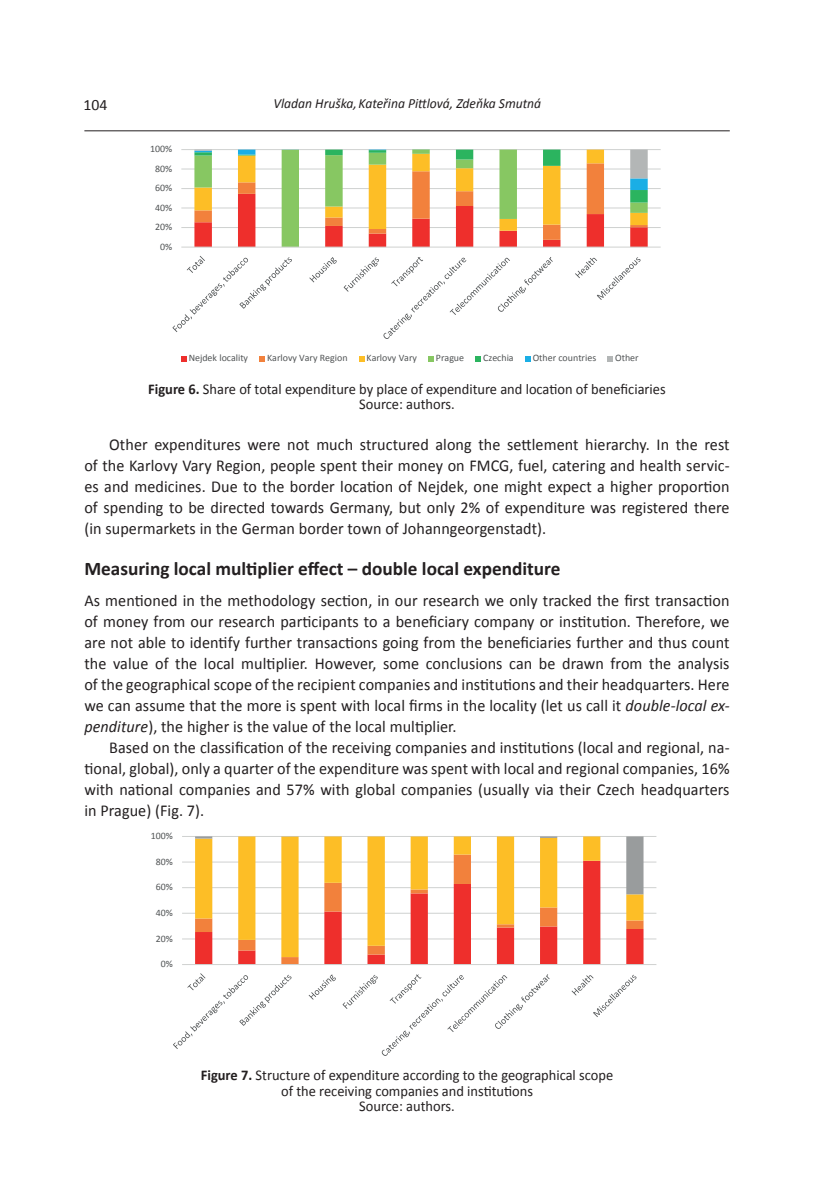
<style>
.page{position:relative;width:839px;height:1201px;background:#fff}
.page>*{position:absolute;margin:0;border:0;box-sizing:border-box;transform-origin:0 0}
.t1{font:700 19.25px "Calibri";color:#231f20}
.t2{font:16.62px/21px "Calibri";letter-spacing:.005em;color:#231f20;text-align:justify}
.t3{font:15.75px "Calibri";color:#231f20}
.t4{font:14.88px/15.8px "Calibri";color:#231f20;text-align:center}
.t5{font:italic 14px "Calibri";color:#231f20}
.t6{font:9.97px "Calibri";color:#515455}
.t7{font:9.8px "Calibri";color:#515455}
.s1{font-weight:700}
.s2{font-style:italic}
</style>
<div class="page">
<hr style="left:84px;top:130px;width:645px;height:1px;background:#231f20">
<svg style="left:172px;top:149px;width:489px;height:213px"></svg>
<svg style="left:173px;top:836px;width:484px;height:220px"></svg>
<p class="t3" style="left:83px;top:94px;width:25px">104</p>
<p class="t5" style="left:273px;top:93px;width:269px">Vladan Hruška, Kateřina Pittlová, Zdeňka Smutná</p>
<p class="t6" style="left:150px;top:143px;width:24px">100%</p>
<p class="t6" style="left:155px;top:162px;width:19px">80%</p>
<p class="t6" style="left:155px;top:182px;width:19px">60%</p>
<p class="t6" style="left:155px;top:201px;width:19px">40%</p>
<p class="t6" style="left:155px;top:221px;width:19px">20%</p>
<p class="t6" style="left:160px;top:240px;width:14px">0%</p>
<p class="t6" style="left:189px;top:352px;width:61px">Nejdek locality</p>
<p class="t6" style="left:267px;top:352px;width:82px">Karlovy Vary Region</p>
<p class="t6" style="left:366px;top:352px;width:52px">Karlovy Vary</p>
<p class="t6" style="left:436px;top:352px;width:30px">Prague</p>
<p class="t6" style="left:483px;top:352px;width:32px">Czechia</p>
<p class="t6" style="left:532px;top:352px;width:65px">Other countries</p>
<p class="t6" style="left:615px;top:352px;width:25px">Other</p>
<p class="t4" style="left:148px;top:381px;width:519px"><span class="s1">Figure 6.</span> Share of total expenditure by place of expenditure and location of beneficiaries<br>Source: authors.</p>
<p class="t2" style="left:84px;top:434px;width:646px;text-indent:25px">Other expenditures were not much structured along the settlement hierarchy. In the rest of the Karlovy Vary Region, people spent their money on FMCG, fuel, catering and health servic&shy;es and medicines. Due to the border location of Nejdek, one might expect a higher proportion of spending to be directed towards Germany, but only 2% of expenditure was registered there (in supermarkets in the German border town of Johanngeorgenstadt).</p>
<p class="t1" style="left:84px;top:556px;width:477px">Measuring local multiplier effect – double local expenditure</p>
<p class="t2" style="left:84px;top:590px;width:646px">As mentioned in the methodology section, in our research we only tracked the first transaction of money from our research participants to a beneficiary company or institution. Therefore, we are not able to identify further transactions going from the beneficiaries further and thus count the value of the local multiplier. However, some conclusions can be drawn from the analysis of the geographical scope of the recipient companies and institutions and their headquarters. Here we can assume that the more is spent with local firms in the locality (let us call it <span class="s2">double-local ex&shy;penditure</span>), the higher is the value of the local multiplier.</p>
<p class="t2" style="left:84px;top:737px;width:646px;text-indent:25px">Based on the classification of the receiving companies and institutions (local and regional, na&shy;tional, global), only a quarter of the expenditure was spent with local and regional companies, 16% with national companies and 57% with global companies (usually via their Czech headquarters in Prague) (Fig. 7).</p>
<p class="t7" style="left:151px;top:829px;width:24px">100%</p>
<p class="t7" style="left:156px;top:855px;width:19px">80%</p>
<p class="t7" style="left:156px;top:881px;width:19px">60%</p>
<p class="t7" style="left:156px;top:906px;width:19px">40%</p>
<p class="t7" style="left:156px;top:932px;width:19px">20%</p>
<p class="t7" style="left:161px;top:957px;width:14px">0%</p>
<p class="t4" style="left:201px;top:1067px;width:414px"><span class="s1">Figure 7.</span> Structure of expenditure according to the geographical scope of the receiving companies and institutions<br>Source: authors.</p>
</div>
